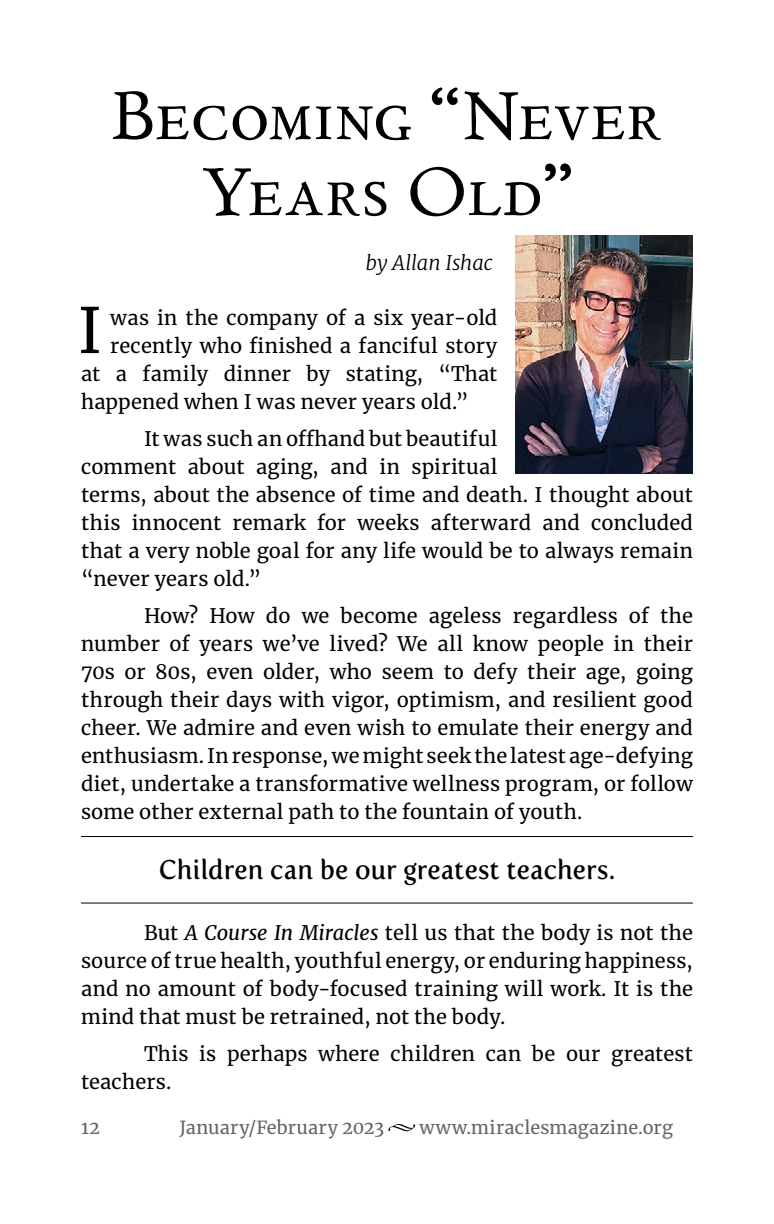
<style>
.page{position:relative;width:774px;height:1224px;background:#fff}
.page>*{position:absolute;margin:0;border:0;box-sizing:border-box;transform-origin:0 0}
.t1{font:76px/76px "Griffos S Caps Font";letter-spacing:-.01em;color:#000;text-align:center}
.t2{font:62.4px "Merriweather";color:#000}
.t3{font:27px "Fertigo Pro";letter-spacing:.005em;color:#000;scale:.96 1}
.t4{font:20px/28px "Merriweather";letter-spacing:.01em;color:#000}
.t5{font:italic 300 20px "Merriweather";letter-spacing:-.005em;color:#000}
.t6{font:18px "Merriweather";letter-spacing:.015em;color:#636466}
.s1{font-style:italic}
</style>
<div class="page">
<svg style="left:388px;top:1124px;width:27px;height:7px"></svg>
<img style="left:515px;top:235px;width:178px;height:239px">
<hr style="left:81px;top:836px;width:612px;height:1px;background:#000">
<hr style="left:81px;top:903px;width:612px;height:1px;background:#000">
<h1 class="t1" style="left:112px;top:85px;width:552px">Becoming “Never<br>Years Old”</h1>
<p class="t5" style="left:365px;top:249px;width:129px">by Allan Ishac</p>
<h2 class="t2" style="left:78px;top:287px;width:26px">I</h2>
<p class="t4" style="left:110px;top:303px;width:389px">was in the company of a six year-old</p>
<p class="t4" style="left:110px;top:331px;width:389px">recently who finished a fanciful story</p>
<p class="t4" style="left:81px;top:359px;width:418px">at a family dinner by stating, “That</p>
<p class="t4" style="left:81px;top:387px;width:389px">happened when I was never years old.”</p>
<p class="t4" style="left:81px;top:424px;width:614px;text-indent:63px">It was such an offhand but beautiful<br>comment about aging, and in spiritual<br>terms, about the absence of time and death. I thought about this innocent remark for weeks afterward and concluded that a very noble goal for any life would be to always remain “never years old.”</p>
<p class="t4" style="left:81px;top:601px;width:614px;text-align:justify;text-indent:63px">How? How do we become ageless regardless of the number of years we’ve lived? We all know people in their 70s or 80s, even older, who seem to defy their age, going through their days with vigor, optimism, and resilient good cheer. We admire and even wish to emulate their energy and enthusiasm. In response, we might seek the latest age-defying diet, undertake a transformative wellness program, or follow some other external path to the fountain of youth.</p>
<h3 class="t3" style="left:159px;top:854px;width:477px">Children can be our greatest teachers.</h3>
<p class="t4" style="left:81px;top:918px;width:614px;text-align:justify;text-indent:63px">But <span class="s1">A Course In Miracles</span> tell us that the body is not the source of true health, youthful energy, or enduring happiness, and no amount of body-focused training will work. It is the mind that must be retrained, not the body.</p>
<p class="t4" style="left:81px;top:1039px;width:613px;text-indent:63px">This is perhaps where children can be our greatest teachers.</p>
<p class="t6" style="left:81px;top:1115px;width:20px">12</p>
<p class="t6" style="left:179px;top:1115px;width:206px">January/February 2023</p>
<p class="t6" style="left:419px;top:1115px;width:255px">www.miraclesmagazine.org</p>
</div>
